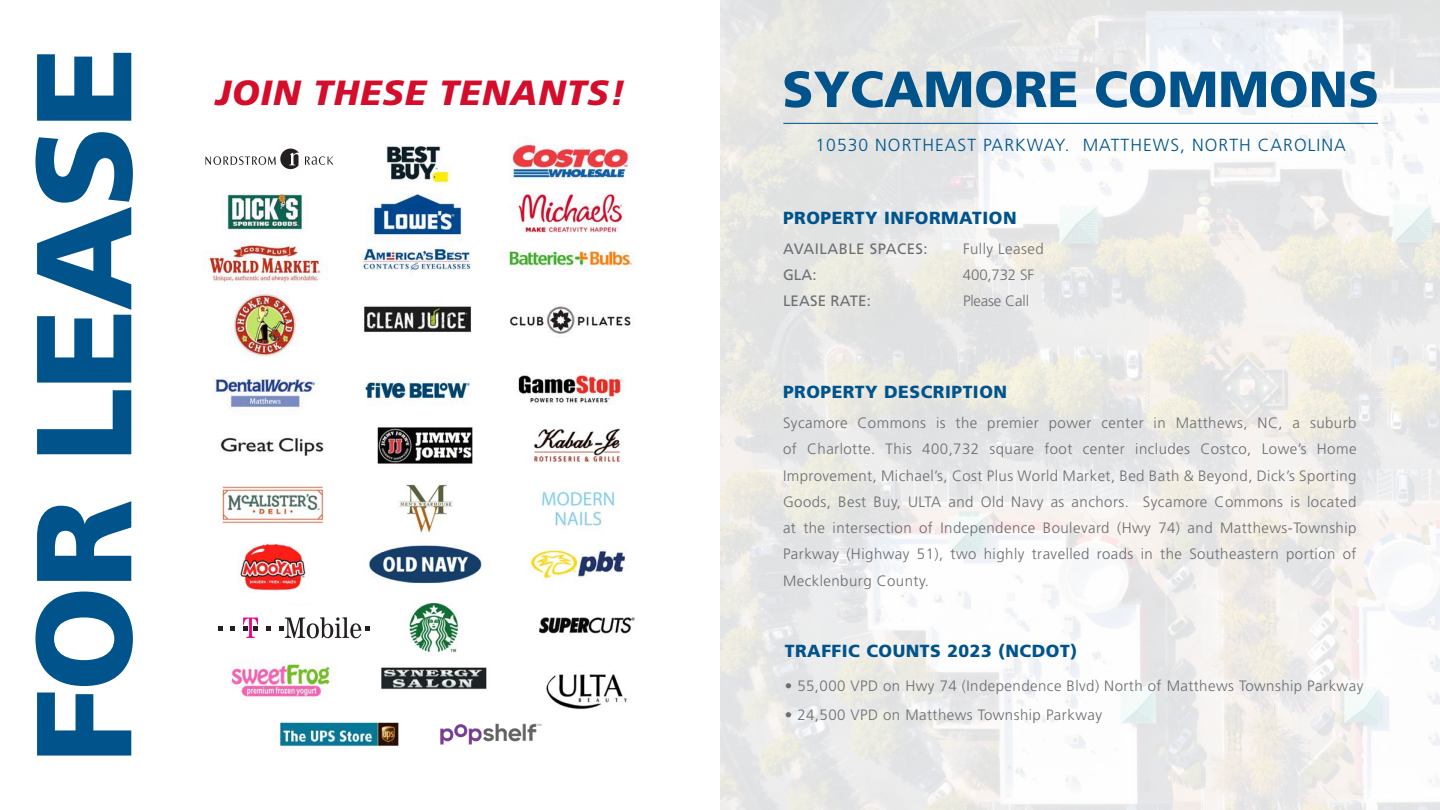
<style>
.page{position:relative;width:1440px;height:810px;background:#fff}
.page>*{position:absolute;margin:0;border:0;box-sizing:border-box;transform-origin:0 0}
.t1{font:900 135px "Frutiger LT Std";letter-spacing:-.02em;color:#00548b}
.t2{font:900 50.75px "Frutiger LT Std";color:#00548b}
.t3{font:italic 900 35px "Frutiger LT Std";letter-spacing:.03em;color:#d30d2b}
.Head_3_Right{font:900 17.5px "Frutiger LT Std";letter-spacing:.03em;color:#00548b}
.t4{font:300 17.5px "Frutiger LT Std";letter-spacing:.06em;color:#00548b}
.Body_1_Right{font:300 15px/26.2px "Frutiger LT Std";letter-spacing:.03em;color:#6c6d70;text-align:justify}
.Body_1_Right-2{font:15px "Frutiger LT Std";letter-spacing:.03em;color:#6c6d70}
.Body_1_Right-3{font:15px "Frutiger LT Std";letter-spacing:.01em;color:#6c6d70}
.Body_1_Right-4{font:300 15px "Frutiger LT Std";letter-spacing:-.01em;color:#6c6d70}
</style>
<div class="page">
<img style="left:720px;top:0;width:720px;height:810px">
<img style="left:231px;top:603px;width:404px;height:107px">
<img style="left:208px;top:144px;width:427px;height:264px">
<img style="left:219px;top:484px;width:409px;height:107px">
<img style="left:220px;top:427px;width:402px;height:37px">
<img style="left:279px;top:722px;width:120px;height:25px">
<img style="left:440px;top:723px;width:102px;height:22px">
<div style="left:193px;top:135px;width:153px;height:48px;background:#fff"></div>
<svg style="left:305px;top:156px;width:28px;height:9px"></svg>
<svg style="left:205px;top:149px;width:94px;height:20px"></svg>
<hr style="left:783px;top:123px;width:595px;height:1px;background:#00548b">
<div style="left:208px;top:606px;width:172px;height:43px;background:#fff"></div>
<svg style="left:243px;top:618px;width:15px;height:20px"></svg>
<svg style="left:266px;top:627px;width:5px;height:4px"></svg>
<svg style="left:218px;top:627px;width:4px;height:4px"></svg>
<svg style="left:231px;top:627px;width:4px;height:4px"></svg>
<svg style="left:279px;top:617px;width:91px;height:21px"></svg>
<p class="t1" style="left:3px;top:764px;width:719px;rotate:-90deg">FOR LEASE</p>
<p class="t3" style="left:216px;top:72px;width:411px">JOIN THESE TENANTS!</p>
<p class="t2" style="left:782px;top:59px;width:598px">SYCAMORE COMMONS</p>
<p class="t4" style="left:815px;top:135px;width:532px">10530 NORTHEAST PARKWAY. MATTHEWS, NORTH CAROLINA</p>
<p class="Head_3_Right" style="left:783px;top:207px;width:235px">PROPERTY INFORMATION</p>
<p class="Body_1_Right-2" style="left:783px;top:240px;width:146px">AVAILABLE SPACES:</p>
<p class="Body_1_Right" style="left:963px;top:236px;width:82px">Fully Leased</p>
<p class="Body_1_Right-3" style="left:783px;top:266px;width:35px">GLA:</p>
<p class="Body_1_Right" style="left:963px;top:262px;width:73px">400,732 SF</p>
<p class="Body_1_Right-3" style="left:783px;top:292px;width:89px">LEASE RATE:</p>
<p class="Body_1_Right-4" style="left:963px;top:293px;width:68px">Please Call</p>
<p class="Head_3_Right" style="left:783px;top:381px;width:226px">PROPERTY DESCRIPTION</p>
<p class="Body_1_Right" style="left:783px;top:410px;width:575px">Sycamore Commons is the premier power center in Matthews, NC, a suburb of Charlotte. This 400,732 square foot center includes Costco, Lowe’s Home Improvement, Michael’s, Cost Plus World Market, Bed Bath &amp; Beyond, Dick’s Sporting Goods, Best Buy, ULTA and Old Navy as anchors. Sycamore Commons is located at the intersection of Independence Boulevard (Hwy 74) and Matthews-Township Parkway (Highway 51), two highly travelled roads in the Southeastern portion of Mecklenburg County.</p>
<p class="Head_3_Right" style="left:785px;top:640px;width:294px">TRAFFIC COUNTS 2023 (NCDOT)</p>
<p class="Body_1_Right" style="left:785px;top:673px;width:580px">• 55,000 VPD on Hwy 74 (Independence Blvd) North of Matthews Township Parkway</p>
<p class="Body_1_Right" style="left:785px;top:702px;width:319px">• 24,500 VPD on Matthews Township Parkway</p>
</div>
